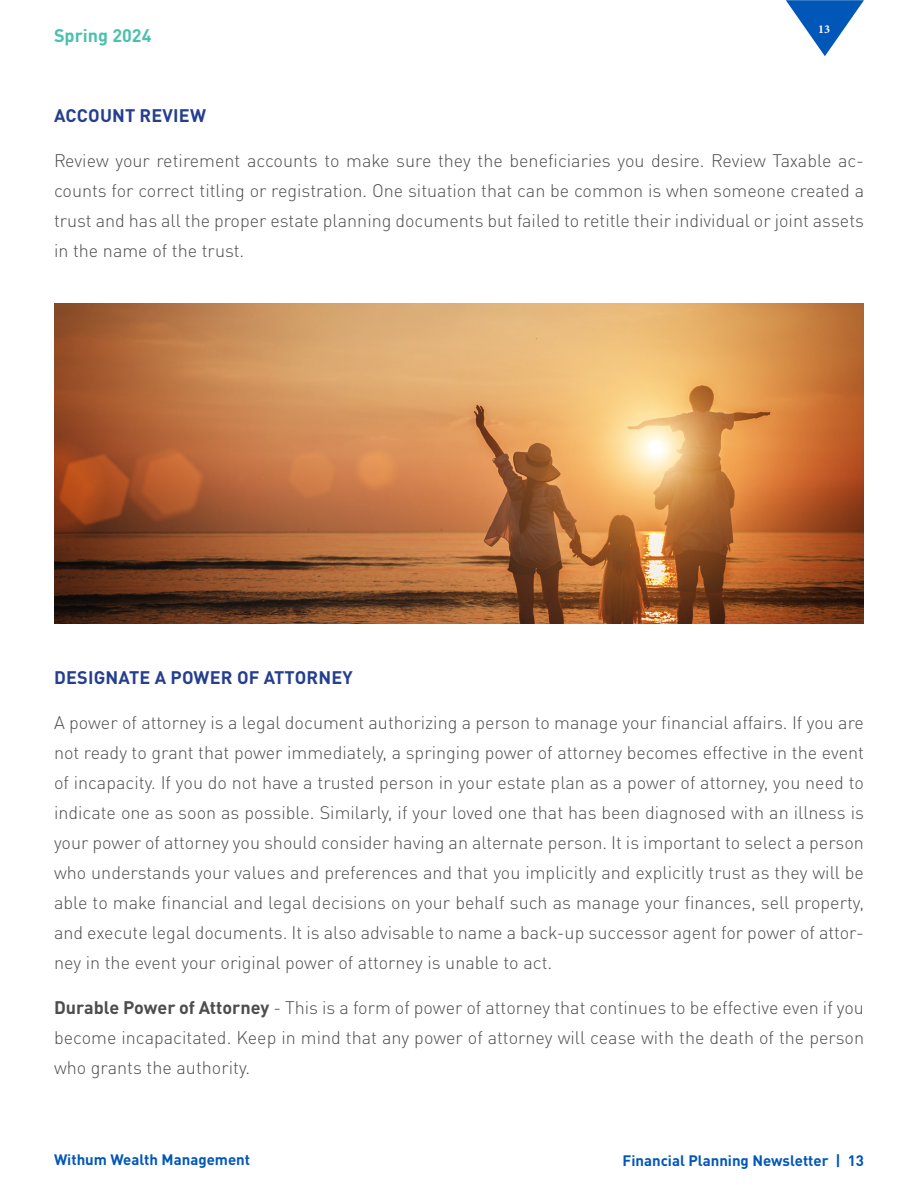
<style>
.page{position:relative;width:918px;height:1188px;background:#fff}
.page>*{position:absolute;margin:0;border:0;box-sizing:border-box;transform-origin:0 0}
.Fin_Body_Text{font:300 18px/30px "DINOT";color:#4d4d4d;text-align:justify}
.FinBody_Subhead{font:700 18px "DINOT";letter-spacing:.01em;color:#253f8e}
.t1{font:700 18px "DINOT";color:#4cc0af}
.t2{font:700 15px "DINOT";color:#0057b8}
.t3{font:700 12px "Minion Pro";color:#fff}
.s1{font-weight:700}
</style>
<div class="page">
<svg style="left:786px;top:0;width:78px;height:56px"></svg>
<img style="left:54px;top:304px;width:810px;height:320px">
<p class="t1" style="left:54px;top:21px;width:99px">Spring 2024</p>
<p class="t3" style="left:818px;top:20px;width:13px">13</p>
<p class="FinBody_Subhead" style="left:54px;top:101px;width:153px">ACCOUNT REVIEW</p>
<p class="Fin_Body_Text" style="left:54px;top:144px;width:812px">Review your retirement accounts to make sure they the beneficiaries you desire. Review Taxable ac&shy;counts for correct titling or registration. One situation that can be common is when someone created a trust and has all the proper estate planning documents but failed to retitle their individual or joint assets in the name of the trust.</p>
<p class="FinBody_Subhead" style="left:54px;top:663px;width:300px">DESIGNATE A POWER OF ATTORNEY</p>
<p class="Fin_Body_Text" style="left:54px;top:706px;width:812px">A power of attorney is a legal document authorizing a person to manage your financial affairs. If you are not ready to grant that power immediately, a springing power of attorney becomes effective in the event of incapacity. If you do not have a trusted person in your estate plan as a power of attorney, you need to indicate one as soon as possible. Similarly, if your loved one that has been diagnosed with an illness is your power of attorney you should consider having an alternate person. It is important to select a person who understands your values and preferences and that you implicitly and explicitly trust as they will be able to make financial and legal decisions on your behalf such as manage your finances, sell property, and execute legal documents. It is also advisable to name a back-up successor agent for power of attor&shy;ney in the event your original power of attorney is unable to act.</p>
<p class="Fin_Body_Text" style="left:54px;top:991px;width:812px"><span class="s1">Durable Power of Attorney</span> - This is a form of power of attorney that continues to be effective even if you become incapacitated. Keep in mind that any power of attorney will cease with the death of the person who grants the authority.</p>
<p class="t2" style="left:54px;top:1148px;width:198px">Withum Wealth Management</p>
<p class="t2" style="left:623px;top:1148px;width:243px">Financial Planning Newsletter | 13</p>
</div>
